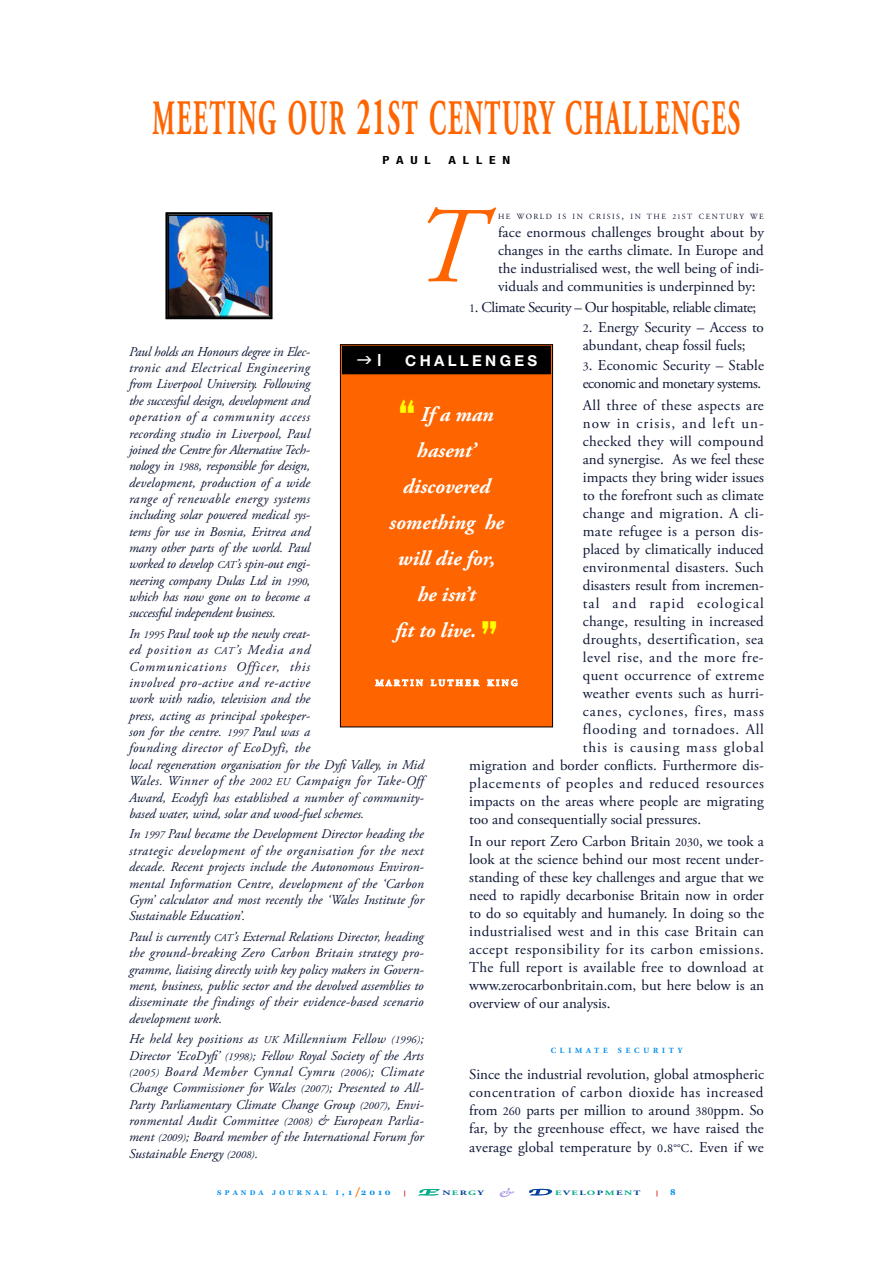
<style>
.page{position:relative;width:893px;height:1263px;background:#fff}
.page>*{position:absolute;margin:0;border:0;box-sizing:border-box;transform-origin:0 0}
.t1{font:italic 108px "Adobe Garamond Pro";color:#fe6500}
.t2{font:54px "Machine";color:#ff0;scale:.67 1}
.t3{font:700 49.5px "Adobe Garamond Pro";letter-spacing:.07em;color:#fe6500;scale:.5 1}
.t4{font:italic 700 21px "Adobe Garamond Pro";color:#fff}
.t5{font:700 16.5px "Helvetica";color:#fff}
.t6{font:15px/18px "Adobe Garamond Pro";letter-spacing:.005em;color:#0e1634;text-align:justify}
.t7{font:15px/18px "Adobe Garamond Pro";letter-spacing:-.03em;color:#0e1634}
.t8{font:15px "Adobe Garamond Pro";letter-spacing:.025em;color:#0e1634}
.t9{font:15px "Adobe Garamond Pro";letter-spacing:.05em;color:#0e1634}
.t10{font:15px "Adobe Garamond Pro";letter-spacing:.03em;color:#0e1634}
.t11{font:15px "Adobe Garamond Pro";letter-spacing:.075em;color:#0e1634}
.t12{font:15px "Adobe Garamond Pro";letter-spacing:.065em;color:#0e1634}
.t13{font:15px "Adobe Garamond Pro";letter-spacing:.04em;color:#0e1634}
.t14{font:15px "Adobe Garamond Pro";letter-spacing:.07em;color:#0e1634}
.t15{font:700 15px "Helvetica Neue";letter-spacing:.22em;color:#fff}
.t16{font:italic 13.5px/16.4px "Adobe Garamond Pro";color:#0e1634;text-align:justify}
.t17{font:700 condensed 11.25px "Helvetica Neue";letter-spacing:.51em;color:#000;scale:1.2 1}
.t18{font:700 9px "Adobe Garamond Pro";letter-spacing:.265em;color:#fff}
.t19{font:700 8.25px "Georgia";color:#008eea}
.t20{font:7.8px "Adobe Garamond Pro";letter-spacing:.18em;color:#0e1634}
.t21{font:700 7.8px "Adobe Garamond Pro";letter-spacing:.485em;color:#008eea}
.t22{font:700 6.75px "Georgia";letter-spacing:.465em;color:#008eea}
.t23{font:700 6.75px "Adobe Garamond Pro";letter-spacing:.14em;color:#00ab8a;scale:1.6 1}
.t24{font:700 6.75px "Adobe Garamond Pro";letter-spacing:.14em;color:#004099;scale:1.6 1}
.t25{font:900 6px "Palatino";color:#c00}
.s1{font-size:54px}
.s2{font-size:10.5px}
.s3{font-size:7.5px}
.s4{font-size:12px}
.s5{font-size:6.75px}
.s6{font-size:9px}
.s7{font-size:10.5px;color:#ff7500}
.s8{font-family:"Apple Chancery";font-weight:400;font-size:9px;color:#00ab8a}
.s9{color:#00ab8a}
.s10{font-style:italic;font-size:12px;color:#b09eed}
.s11{font-family:"Apple Chancery";font-weight:400;font-size:9px;color:#004099}
.s12{color:#004099}
</style>
<div class="page">
<div style="left:340px;top:345px;width:213px;height:382px;background:#fe6500"></div>
<div style="left:340px;top:344px;width:213px;height:383px;border:1px solid #000"></div>
<div style="left:343px;top:346px;width:207px;height:28px;background:#000"></div>
<img style="left:170px;top:217px;width:98px;height:97px">
<div style="left:166px;top:213px;width:106px;height:106px;border:2px solid #000"></div>
<div style="left:168px;top:215px;width:102px;height:101px;border:1px solid #000"></div>
<h3 class="t3" style="left:152px;top:98px;width:1177px">MEETING OUR <span class="s1">21</span>ST CENTURY CHALLENGES</h3>
<p class="t17" style="left:383px;top:153px;width:42px">PAUL</p>
<p class="t17" style="left:448px;top:153px;width:53px">ALLEN</p>
<h1 class="t1" style="left:412px;top:204px;width:70px">T</h1>
<p class="t20" style="left:498px;top:214px;width:267px">HE WORLD IS IN CRISIS<span class="s2">,</span> IN THE <span class="s3">21</span>ST CENTURY WE</p>
<p class="t6" style="left:498px;top:225px;width:267px">face enormous challenges brought about by changes in the earths climate. In Europe and the industrialised west, the well being of indi&shy;viduals and communities is underpinned by:</p>
<p class="t7" style="left:469px;top:299px;width:289px"><span class="s4">1</span>. Climate Security – Our hospitable, reliable climate;</p>
<p class="t6" style="left:583px;top:319px;width:183px"><span class="s4">2</span>. Energy Security – Access to abundant, cheap fossil fuels;</p>
<p class="t7" style="left:583px;top:357px;width:183px"><span class="s4">3</span>. Economic Security – Stable economic and monetary systems.</p>
<p class="t8" style="left:583px;top:399px;width:183px">All three of these aspects are</p>
<p class="t11" style="left:583px;top:417px;width:183px">now in crisis, and left un-</p>
<p class="t8" style="left:583px;top:435px;width:183px">checked they will compound</p>
<p class="t6" style="left:583px;top:452px;width:183px">and synergise. As we feel these</p>
<p class="t6" style="left:583px;top:470px;width:183px">impacts they bring wider issues</p>
<p class="t6" style="left:583px;top:488px;width:183px">to the forefront such as climate</p>
<p class="t8" style="left:583px;top:507px;width:183px">change and migration. A cli-</p>
<p class="t8" style="left:583px;top:525px;width:182px">mate refugee is a person dis-</p>
<p class="t6" style="left:583px;top:542px;width:183px">placed by climatically induced</p>
<p class="t6" style="left:583px;top:560px;width:183px">environmental disasters. Such</p>
<p class="t6" style="left:583px;top:578px;width:183px">disasters result from incremen-</p>
<p class="t11" style="left:583px;top:597px;width:183px">tal and rapid ecological</p>
<p class="t6" style="left:583px;top:614px;width:183px">change, resulting in increased</p>
<p class="t10" style="left:583px;top:633px;width:182px">droughts, desertification, sea</p>
<p class="t13" style="left:583px;top:651px;width:182px">level rise, and the more fre-</p>
<p class="t10" style="left:583px;top:669px;width:183px">quent occurrence of extreme</p>
<p class="t6" style="left:583px;top:686px;width:183px">weather events such as hurri-</p>
<p class="t12" style="left:583px;top:705px;width:183px">canes, cyclones, fires, mass</p>
<p class="t9" style="left:583px;top:723px;width:183px">flooding and tornadoes. All</p>
<p class="t14" style="left:583px;top:741px;width:183px">this is causing mass global</p>
<p class="t6" style="left:469px;top:758px;width:296px">migration and border conflicts. Furthermore dis-</p>
<p class="t9" style="left:469px;top:777px;width:296px">placements of peoples and reduced resources</p>
<p class="t6" style="left:469px;top:794px;width:296px">impacts on the areas where people are migrating</p>
<p class="t6" style="left:469px;top:812px;width:233px">too and consequentially social pressures.</p>
<p class="t6" style="left:469px;top:834px;width:296px">In our report Zero Carbon Britain <span class="s4">2030</span>, we took a look at the science behind our most recent under&shy;standing of these key challenges and argue that we need to rapidly decarbonise Britain now in order to do so equitably and humanely. In doing so the industrialised west and in this case Britain can accept responsibility for its carbon emissions.<br>The full report is available free to download at www.zerocarbonbritain.com, but here below is an overview of our analysis.</p>
<p class="t21" style="left:551px;top:1047px;width:59px">CLIMATE</p>
<p class="t21" style="left:618px;top:1047px;width:66px">SECURITY</p>
<p class="t6" style="left:469px;top:1067px;width:296px">Since the industrial revolution, global atmospheric concentration of carbon dioxide has increased from <span class="s4">260</span> parts per million to around <span class="s4">380</span>ppm. So far, by the greenhouse effect, we have raised the average global temperature by <span class="s4">0</span>.<span class="s4">8°°C</span>. Even if we</p>
<p class="t16" style="left:129px;top:345px;width:183px">Paul holds an Honours degree in Elec&shy;tronic and Electrical Engineering from Liverpool University. Following the successful design, development and operation of a community access recording studio in Liverpool, Paul joined the Centre for Alternative Tech&shy;nology in <span class="s2">1988</span>, responsible for design, development, production of a wide range of renewable energy systems including solar powered medical sys&shy;tems for use in Bosnia, Eritrea and many other parts of the world. Paul worked to develop <span class="s2">CAT</span>’s spin-out engi&shy;neering company Dulas Ltd in <span class="s2">1990</span>, which has now gone on to become a successful independent business.</p>
<p class="t16" style="left:129px;top:627px;width:296px;text-align:left">In <span class="s2">1995</span> Paul took up the newly creat-<br>ed position as <span class="s2">CAT</span>’s Media and<br>Communications Officer, this<br>involved pro-active and re-active<br>work with radio, television and the<br>press, acting as principal spokesper-<br>son for the centre. <span class="s2">1997</span> Paul was a<br>founding director of EcoDyfi, the<br>local regeneration organisation for the Dyfi Valley, in Mid Wales. Winner of the <span class="s2">2002 EU</span> Campaign for Take-Off Award, Ecodyfi has established a number of community&shy;based water, wind, solar and wood-fuel schemes.</p>
<p class="t16" style="left:129px;top:827px;width:296px">In <span class="s2">1997</span> Paul became the Development Director heading the strategic development of the organisation for the next decade. Recent projects include the Autonomous Environ&shy;mental Information Centre, development of the ‘Carbon Gym’ calculator and most recently the ‘Wales Institute for Sustainable Education’.</p>
<p class="t16" style="left:129px;top:930px;width:296px">Paul is currently <span class="s2">CAT</span>’s External Relations Director, heading the ground-breaking Zero Carbon Britain strategy pro&shy;gramme, liaising directly with key policy makers in Govern&shy;ment, business, public sector and the devolved assemblies to disseminate the findings of their evidence-based scenario development work.</p>
<p class="t16" style="left:129px;top:1032px;width:296px">He held key positions as <span class="s2">UK</span> Millennium Fellow <span class="s2">(1996)</span>; Director ‘EcoDyfi’ <span class="s2">(1998)</span>; Fellow Royal Society of the Arts <span class="s2">(2005)</span> Board Member Cynnal Cymru <span class="s2">(2006)</span>; Climate Change Commissioner for Wales <span class="s2">(2007)</span>; Presented to All-Party Parliamentary Climate Change Group <span class="s2">(2007)</span>, Envi&shy;ronmental Audit Committee <span class="s2">(2008)</span> &amp; European Parlia&shy;ment <span class="s2">(2009)</span>; Board member of the International Forum for Sustainable Energy <span class="s2">(2008)</span>.</p>
<p class="t5" style="left:377px;top:351px;width:6px">|</p>
<p class="t15" style="left:405px;top:351px;width:133px">CHALLENGES</p>
<h2 class="t2" style="left:399px;top:400px;width:25px">“</h2>
<h3 class="t4" style="left:421px;top:406px;width:74px">If a man</h3>
<h3 class="t4" style="left:417px;top:442px;width:61px">hasent’</h3>
<h3 class="t4" style="left:403px;top:478px;width:89px">discovered</h3>
<h3 class="t4" style="left:389px;top:514px;width:116px">something he</h3>
<h3 class="t4" style="left:398px;top:550px;width:99px">will die for,</h3>
<h3 class="t4" style="left:417px;top:586px;width:60px">he isn’t</h3>
<h3 class="t4" style="left:396px;top:622px;width:82px">fit to live.</h3>
<h2 class="t2" style="left:482px;top:621px;width:25px">”</h2>
<p class="t18" style="left:375px;top:679px;width:144px">MARTIN LUTHER KING</p>
<p class="t22" style="left:217px;top:1189px;width:48px">SPANDA</p>
<p class="t22" style="left:272px;top:1189px;width:56px">JOURNAL</p>
<p class="t19" style="left:336px;top:1188px;width:56px"><span class="s5">I</span> <span class="s6">,</span>1<span class="s7">/</span>2010</p>
<p class="t25" style="left:404px;top:1190px;width:3px">|</p>
<p class="t24" style="left:418px;top:1190px;width:61px"><span class="s8">E</span>N<span class="s9">E</span>R<span class="s9">G</span>Y <span class="s10">&amp;</span></p>
<p class="t23" style="left:528px;top:1190px;width:72px"><span class="s11">D</span>E<span class="s12">V</span>E<span class="s12">L</span>O<span class="s12">P</span>M<span class="s12">E</span>N<span class="s12">T</span></p>
<p class="t25" style="left:656px;top:1190px;width:3px">|</p>
<p class="t19" style="left:670px;top:1187px;width:7px">8</p>
</div>
